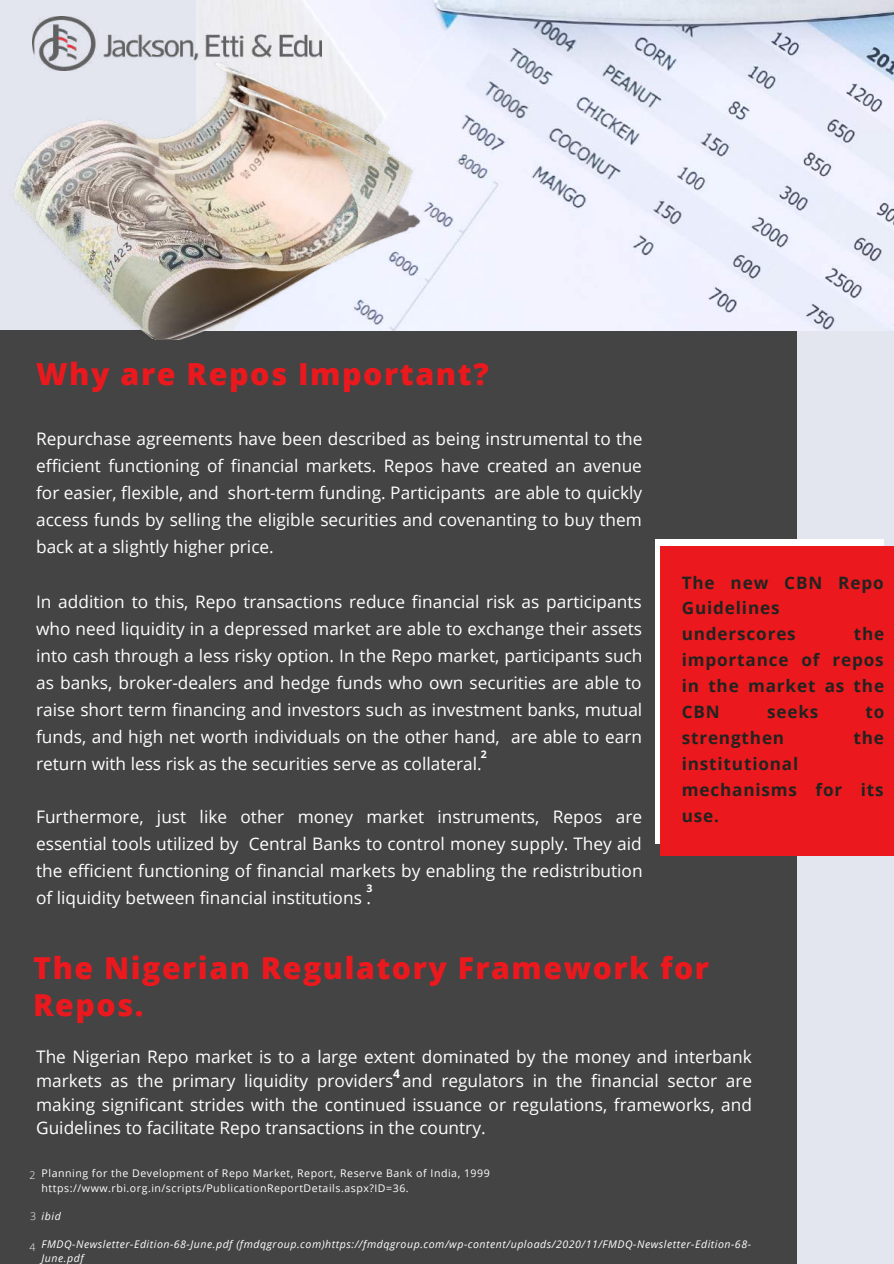
<style>
.page{position:relative;width:894px;height:1264px;background:#fff}
.page>*{position:absolute;margin:0;border:0;box-sizing:border-box;transform-origin:0 0}
.t1{font:800 30.45px "Open Sans";letter-spacing:.05em;color:#eb191e}
.t2{font:800 30.3px/37.2px "Open Sans";letter-spacing:.05em;color:#eb191e}
.t3{font:17.25px/27px "Open Sans";color:#fff;text-align:justify}
.t4{font:700 17.1px/26px "Open Sans";letter-spacing:.05em;color:#222320}
.t5{font:700 12px "Open Sans";color:#fff}
.t6{font:italic 10.5px/14.1px "Open Sans";letter-spacing:.05em;color:#fff}
.t7{font:10.5px/14.1px "Open Sans";letter-spacing:.05em;color:#fff}
.t8{font:300 10.5px "Open Sans";color:#fff}
.t9{font:700 10.5px "Open Sans";color:#fff}
</style>
<div class="page">
<div style="left:0;top:0;width:893px;height:1263px;background:#e3e6ee"></div>
<div style="left:0;top:330px;width:796px;height:933px;background:#444"></div>
<div style="left:655px;top:539px;width:228px;height:304px;background:#fff"></div>
<img style="left:197px;top:0;width:696px;height:330px">
<img style="left:33px;top:16px;width:288px;height:16px">
<div style="left:660px;top:546px;width:233px;height:310px;background:#eb191e"></div>
<img style="left:32px;top:32px;width:389px;height:22px">
<img style="left:33px;top:54px;width:411px;height:285px">
<img style="left:13px;top:70px;width:408px;height:268px">
<h1 class="t1" style="left:36px;top:352px;width:454px">Why are Repos Important?</h1>
<p class="t3" style="left:36px;top:425px;width:607px">Repurchase agreements have been described as being instrumental to the efficient functioning of financial markets. Repos have created an avenue for easier, flexible, and short-term funding. Participants are able to quickly access funds by selling the eligible securities and covenanting to buy them back at a slightly higher price.</p>
<p class="t3" style="left:36px;top:587px;width:607px">In addition to this, Repo transactions reduce financial risk as participants who need liquidity in a depressed market are able to exchange their assets into cash through a less risky option. In the Repo market, participants such as banks, broker-dealers and hedge funds who own securities are able to raise short term financing and investors such as investment banks, mutual funds, and high net worth individuals on the other hand, are able to earn return with less risk as the securities serve as collateral.</p>
<p class="t3" style="left:36px;top:802px;width:608px">Furthermore, just like other money market instruments, Repos are essential tools utilized by Central Banks to control money supply. They aid the efficient functioning of financial markets by enabling the redistribution of liquidity between financial institutions .</p>
<p class="t9" style="left:481px;top:747px;width:7px">2</p>
<p class="t9" style="left:366px;top:881px;width:7px">3</p>
<p class="t4" style="left:681px;top:569px;width:203px">The new CBN Repo<br>Guidelines underscores</p>
<p class="t4" style="left:681px;top:620px;width:204px;text-align:justify;text-indent:172px">the importance of repos in the market as the CBN</p>
<p class="t4" style="left:766px;top:698px;width:53px">seeks</p>
<p class="t4" style="left:865px;top:698px;width:20px">to</p>
<p class="t4" style="left:681px;top:724px;width:104px">strengthen</p>
<p class="t4" style="left:853px;top:724px;width:32px">the</p>
<p class="t4" style="left:681px;top:750px;width:203px">institutional mechanisms for its use.</p>
<h2 class="t2" style="left:33px;top:948px;width:677px">The Nigerian Regulatory Framework for<br>Repos.</h2>
<p class="t3" style="left:36px;top:1044px;width:717px;line-height:23.7px">The Nigerian Repo market is to a large extent dominated by the money and interbank markets as the primary liquidity providers and regulators in the financial sector are making significant strides with the continued issuance or regulations, frameworks, and Guidelines to facilitate Repo transactions in the country.</p>
<p class="t5" style="left:393px;top:1065px;width:8px">4</p>
<p class="t7" style="left:42px;top:1166px;width:449px">Planning for the Development of Repo Market, Report, Reserve Bank of India, 1999 https://www.rbi.org.in/scripts/PublicationReportDetails.aspx?ID=36.</p>
<p class="t6" style="left:42px;top:1208px;width:21px">ibid</p>
<p class="t6" style="left:42px;top:1236px;width:710px">FMDQ-Newsletter-Edition-68-June.pdf (fmdqgroup.com)https://fmdqgroup.com/wp-content/uploads/2020/11/FMDQ-Newsletter-Edition-68-<br>June.pdf</p>
<p class="t8" style="left:29px;top:1167px;width:7px">2</p>
<p class="t8" style="left:30px;top:1208px;width:7px">3</p>
<p class="t8" style="left:29px;top:1239px;width:7px">4</p>
</div>
